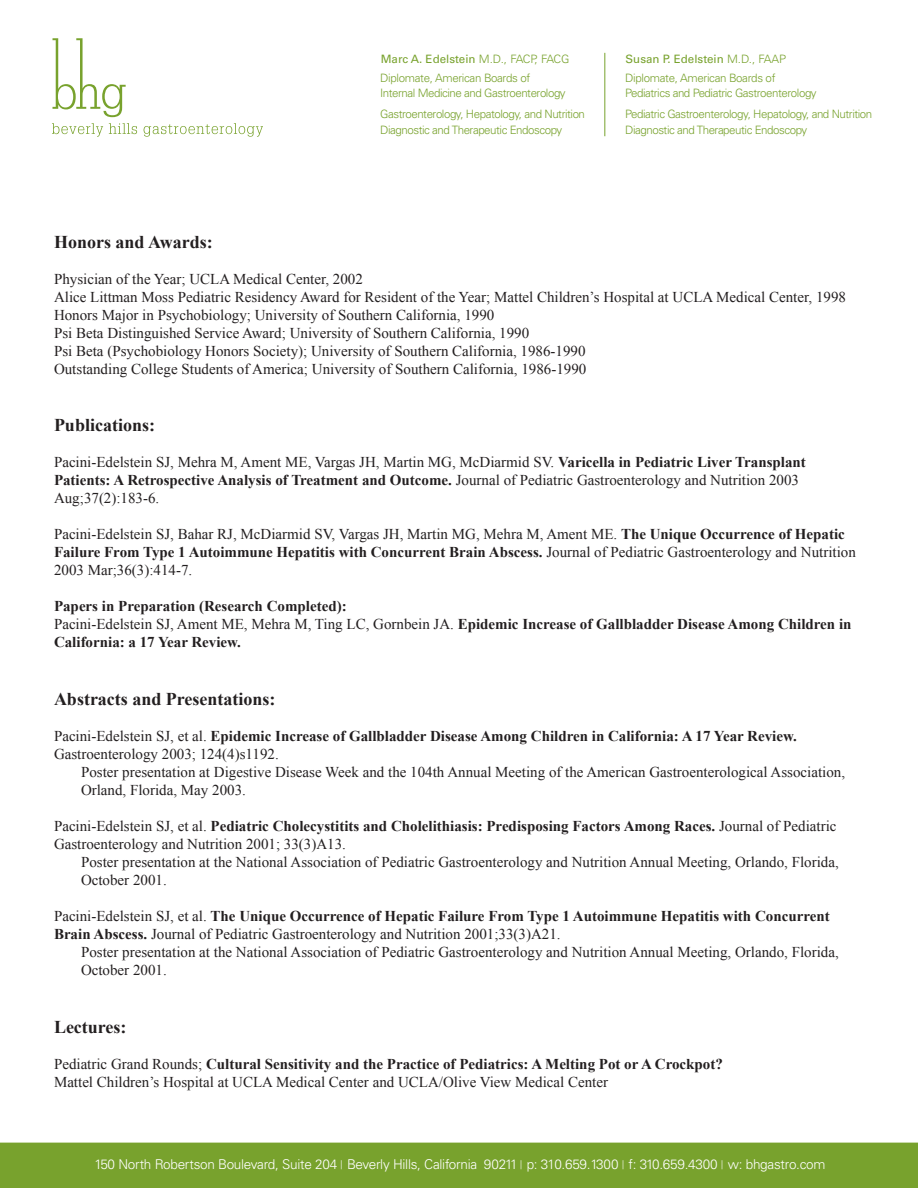
<style>
.page{position:relative;width:918px;height:1188px;background:#fff}
.page>*{position:absolute;margin:0;border:0;box-sizing:border-box;transform-origin:0 0}
.t1{font:700 18px "Times New Roman";color:#231f20}
.t2{font:15px/18px "Times New Roman";color:#231f20}
.t3{font:700 15px/18px "Times New Roman";color:#231f20}
.t4{font:300 13.5px "Univers";letter-spacing:-.02em;color:#fff}
.t5{font:300 11.55px/15.5px "Univers";letter-spacing:-.04em;color:#78a22d}
.t6{font:11.55px "Univers";color:#78a22d}
.s1{font-weight:300}
.s2{font-weight:400}
.s3{font-weight:700}
</style>
<div class="page">
<div style="left:1px;top:1143px;width:916px;height:45px;background:#78a22d"></div>
<hr style="left:605px;top:53px;width:1px;height:83px;background:#78a22d">
<svg style="left:52px;top:123px;width:51px;height:14px"></svg>
<svg style="left:109px;top:123px;width:28px;height:11px"></svg>
<svg style="left:144px;top:123px;width:119px;height:14px"></svg>
<svg style="left:53px;top:38px;width:73px;height:79px"></svg>
<p class="t6" style="left:381px;top:52px;width:190px">Marc A. Edelstein <span class="s1">M.D., FACP, FACG</span></p>
<p class="t5" style="left:625px;top:49px;width:163px;line-height:18.9px"><span class="s2">Susan P. Edelstein</span> M.D., FAAP<br>Diplomate, American Boards of</p>
<p class="t5" style="left:625px;top:83px;width:249px;line-height:21.1px">Pediatrics and Pediatric Gastroenterology<br>Pediatric Gastroenterology, Hepatology, and Nutrition</p>
<p class="t5" style="left:625px;top:122px;width:184px">Diagnostic and Therapeutic Endoscopy</p>
<p class="t5" style="left:380px;top:70px;width:187px">Diplomate, American Boards of<br>Internal Medicine and Gastroenterology</p>
<p class="t5" style="left:380px;top:107px;width:206px">Gastroenterology, Hepatology, and Nutrition<br>Diagnostic and Therapeutic Endoscopy</p>
<p class="t1" style="left:54px;top:231px;width:160px">Honors and Awards:</p>
<p class="t2" style="left:54px;top:270px;width:794px">Physician of the Year; UCLA Medical Center, 2002<br>Alice Littman Moss Pediatric Residency Award for Resident of the Year; Mattel Children’s Hospital at UCLA Medical Center, 1998<br>Honors Major in Psychobiology; University of Southern California, 1990<br>Psi Beta Distinguished Service Award; University of Southern California, 1990<br>Psi Beta (Psychobiology Honors Society); University of Southern California, 1986-1990<br>Outstanding College Students of America; University of Southern California, 1986-1990</p>
<p class="t1" style="left:54px;top:415px;width:103px">Publications:</p>
<p class="t2" style="left:54px;top:453px;width:753px">Pacini-Edelstein SJ, Mehra M, Ament ME, Vargas JH, Martin MG, McDiarmid SV. <span class="s3">Varicella in Pediatric Liver Transplant<br>Patients: A Retrospective Analysis of Treatment and Outcome.</span> Journal of Pediatric Gastroenterology and Nutrition 2003<br>Aug;37(2):183-6.</p>
<p class="t2" style="left:54px;top:525px;width:803px">Pacini-Edelstein SJ, Bahar RJ, McDiarmid SV, Vargas JH, Martin MG, Mehra M, Ament ME. <span class="s3">The Unique Occurrence of Hepatic<br>Failure From Type 1 Autoimmune Hepatitis with Concurrent Brain Abscess.</span> Journal of Pediatric Gastroenterology and Nutrition<br>2003 Mar;36(3):414-7.</p>
<p class="t3" style="left:54px;top:597px;width:799px">Papers in Preparation (Research Completed):<br><span class="s2">Pacini-Edelstein SJ, Ament ME, Mehra M, Ting LC, Gornbein JA.</span> Epidemic Increase of Gallbladder Disease Among Children in<br>California: a 17 Year Review.</p>
<p class="t1" style="left:54px;top:688px;width:223px">Abstracts and Presentations:</p>
<p class="t3" style="left:54px;top:727px;width:744px"><span class="s2">Pacini-Edelstein SJ, et al.</span> Epidemic Increase of Gallbladder Disease Among Children in California: A 17 Year Review.<br><span class="s2">Gastroenterology 2003; 124(4)s1192.</span></p>
<p class="t2" style="left:81px;top:763px;width:766px">Poster presentation at Digestive Disease Week and the 104th Annual Meeting of the American Gastroenterological Association,<br>Orland, Florida, May 2003.</p>
<p class="t2" style="left:54px;top:817px;width:784px">Pacini-Edelstein SJ, et al. <span class="s3">Pediatric Cholecystitits and Cholelithiasis: Predisposing Factors Among Races.</span> Journal of Pediatric<br>Gastroenterology and Nutrition 2001; 33(3)A13.</p>
<p class="t2" style="left:81px;top:853px;width:759px">Poster presentation at the National Association of Pediatric Gastroenterology and Nutrition Annual Meeting, Orlando, Florida,<br>October 2001.</p>
<p class="t3" style="left:54px;top:907px;width:777px"><span class="s2">Pacini-Edelstein SJ, et al.</span> The Unique Occurrence of Hepatic Failure From Type 1 Autoimmune Hepatitis with Concurrent<br>Brain Abscess. <span class="s2">Journal of Pediatric Gastroenterology and Nutrition 2001;33(3)A21.</span></p>
<p class="t2" style="left:81px;top:943px;width:759px">Poster presentation at the National Association of Pediatric Gastroenterology and Nutrition Annual Meeting, Orlando, Florida,<br>October 2001.</p>
<p class="t1" style="left:54px;top:1016px;width:74px">Lectures:</p>
<p class="t2" style="left:54px;top:1054px;width:670px">Pediatric Grand Rounds; <span class="s3">Cultural Sensitivity and the Practice of Pediatrics: A Melting Pot or A Crockpot?<br></span>Mattel Children’s Hospital at UCLA Medical Center and UCLA/Olive View Medical Center</p>
<p class="t4" style="left:94px;top:1156px;width:733px">150 North Robertson Boulevard, Suite 204 <sup>|</sup> Beverly Hills, California 90211 <sup>|</sup> p: 310.659.1300 <sup>|</sup> f: 310.659.4300 <sup>|</sup> w: bhgastro.com</p>
</div>
